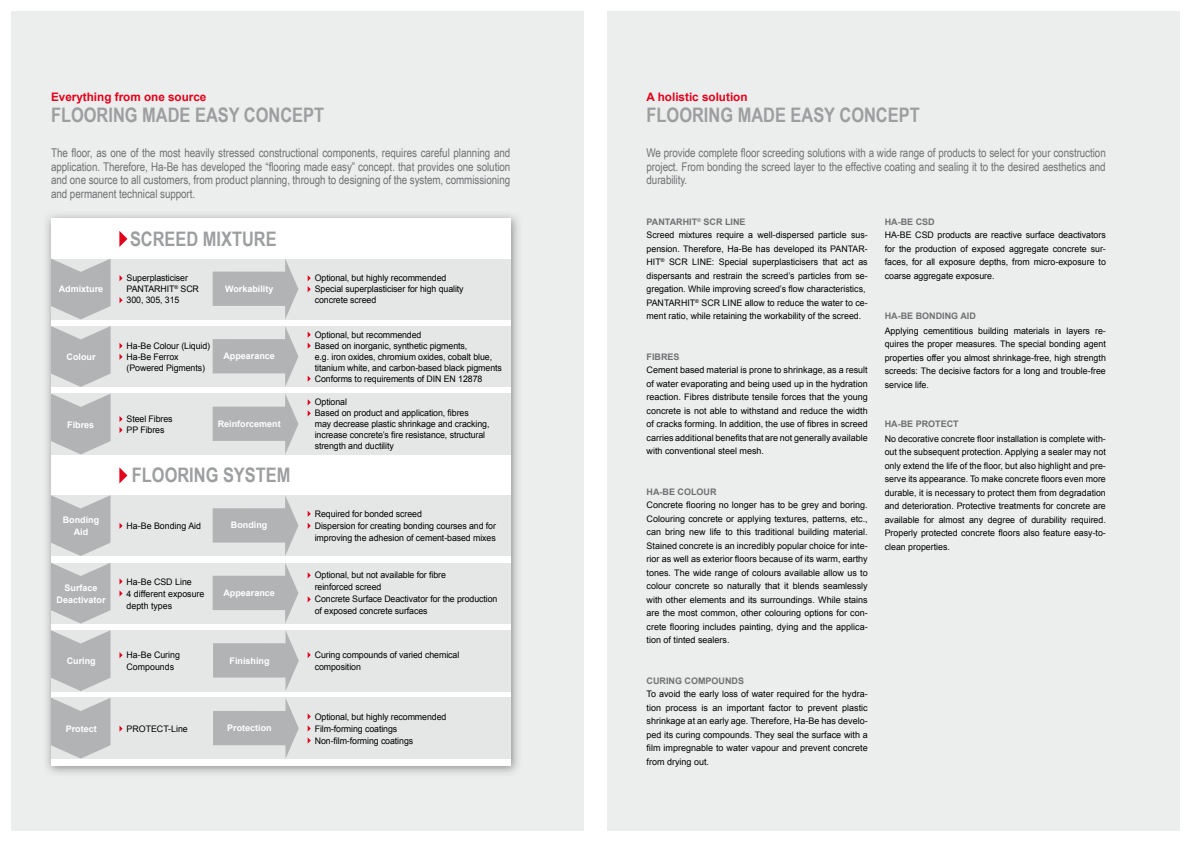
<style>
.page{position:relative;width:1191px;height:842px;background:#fff}
.page>*{position:absolute;margin:0;border:0;box-sizing:border-box;transform-origin:0 0}
.t1{font:700 20px "Arial Narrow";color:#9c9e9f}
.t2{font:12px/13.5px "Arial Narrow";letter-spacing:-.005em;color:#707172;text-align:justify}
.t3{font:700 11.7px "Arial";color:#e2001a}
.t4{font:9px/13.5px "Arial";letter-spacing:-.01em;color:#000}
.t5{font:700 9px/12px "Arial";color:#fff;text-align:center}
.t6{font:700 9px "Arial";color:#707172}
.s1{font-weight:700;color:#707172}
</style>
<div class="page">
<div style="left:607px;top:11px;width:572px;height:820px;background:#eceded"></div>
<div style="left:11px;top:11px;width:573px;height:820px;background:#eceded"></div>
<img style="left:47px;top:215px;width:471px;height:558px">
<div style="left:51px;top:218px;width:459px;height:547px;background:#fff"></div>
<div style="left:51px;top:495px;width:459px;height:61px;background:#e5e6e6"></div>
<div style="left:51px;top:563px;width:459px;height:61px;background:#e5e6e6"></div>
<div style="left:51px;top:630px;width:459px;height:61px;background:#e5e6e6"></div>
<div style="left:51px;top:698px;width:459px;height:61px;background:#e5e6e6"></div>
<svg style="left:119px;top:523px;width:4px;height:6px"></svg>
<svg style="left:119px;top:578px;width:4px;height:6px"></svg>
<svg style="left:119px;top:590px;width:4px;height:6px"></svg>
<svg style="left:119px;top:652px;width:4px;height:6px"></svg>
<svg style="left:119px;top:725px;width:4px;height:7px"></svg>
<svg style="left:308px;top:511px;width:3px;height:6px"></svg>
<svg style="left:308px;top:523px;width:3px;height:6px"></svg>
<svg style="left:308px;top:572px;width:3px;height:6px"></svg>
<svg style="left:308px;top:596px;width:3px;height:6px"></svg>
<svg style="left:308px;top:652px;width:3px;height:6px"></svg>
<svg style="left:308px;top:714px;width:3px;height:29px"></svg>
<svg style="left:51px;top:495px;width:59px;height:61px"></svg>
<svg style="left:51px;top:563px;width:59px;height:60px"></svg>
<svg style="left:51px;top:630px;width:59px;height:61px"></svg>
<svg style="left:51px;top:698px;width:59px;height:60px"></svg>
<svg style="left:213px;top:496px;width:85px;height:60px"></svg>
<svg style="left:213px;top:563px;width:85px;height:60px"></svg>
<svg style="left:213px;top:631px;width:86px;height:60px"></svg>
<svg style="left:213px;top:698px;width:86px;height:60px"></svg>
<div style="left:51px;top:259px;width:459px;height:60px;background:#e5e6e6"></div>
<div style="left:51px;top:326px;width:459px;height:61px;background:#e5e6e6"></div>
<div style="left:51px;top:394px;width:459px;height:61px;background:#e5e6e6"></div>
<svg style="left:119px;top:275px;width:4px;height:6px"></svg>
<svg style="left:119px;top:297px;width:4px;height:6px"></svg>
<svg style="left:119px;top:343px;width:4px;height:17px"></svg>
<svg style="left:119px;top:416px;width:4px;height:17px"></svg>
<svg style="left:51px;top:259px;width:60px;height:60px"></svg>
<svg style="left:51px;top:326px;width:60px;height:61px"></svg>
<svg style="left:51px;top:394px;width:60px;height:60px"></svg>
<svg style="left:213px;top:259px;width:85px;height:60px"></svg>
<svg style="left:213px;top:327px;width:85px;height:59px"></svg>
<svg style="left:213px;top:394px;width:85px;height:60px"></svg>
<svg style="left:308px;top:275px;width:3px;height:17px"></svg>
<svg style="left:308px;top:332px;width:3px;height:17px"></svg>
<svg style="left:308px;top:376px;width:3px;height:6px"></svg>
<svg style="left:308px;top:399px;width:3px;height:17px"></svg>
<svg style="left:119px;top:231px;width:8px;height:16px"></svg>
<svg style="left:119px;top:467px;width:8px;height:16px"></svg>
<p class="t3" style="left:51px;top:89px;width:157px">Everything from one source</p>
<h1 class="t1" style="left:51px;top:99px;width:275px">FLOORING MADE EASY CONCEPT</h1>
<p class="t2" style="left:51px;top:146px;width:461px">The floor, as one of the most heavily stressed constructional components, requires careful planning and application. Therefore, Ha-Be has developed the “flooring made easy” concept. that provides one solution and one source to all customers, from product planning, through to designing of the system, commissioning and permanent technical support.</p>
<h1 class="t1" style="left:130px;top:223px;width:148px">SCREED MIXTURE</h1>
<p class="t5" style="left:59px;top:283px;width:46px">Admixture</p>
<p class="t5" style="left:66px;top:351px;width:30px">Colour</p>
<p class="t4" style="left:127px;top:273px;width:74px;line-height:11px">Superplasticiser<br>PANTARHIT<sup>®</sup> SCR<br>300, 305, 315</p>
<p class="t4" style="left:127px;top:340px;width:85px;line-height:11px">Ha-Be Colour (Liquid)<br>Ha-Be Ferrox (Powered Pigments)</p>
<p class="t5" style="left:225px;top:283px;width:50px">Workability</p>
<p class="t5" style="left:223px;top:350px;width:53px">Appearance</p>
<p class="t5" style="left:67px;top:419px;width:29px">Fibres</p>
<p class="t4" style="left:127px;top:413px;width:48px;line-height:11px">Steel Fibres<br>PP Fibres</p>
<p class="t5" style="left:218px;top:418px;width:65px">Reinforcement</p>
<p class="t4" style="left:315px;top:273px;width:150px;line-height:11px">Optional, but highly recommended<br>Special superplasticiser for high quality concrete screed</p>
<p class="t4" style="left:315px;top:329px;width:189px;line-height:11px">Optional, but recommended<br>Based on inorganic, synthetic pigments,<br>e.g. iron oxides, chromium oxides, cobalt blue, titanium white, and carbon-based black pigments Conforms to requirements of DIN EN 12878</p>
<p class="t4" style="left:315px;top:397px;width:176px;line-height:11px">Optional<br>Based on product and application, fibres<br>may decrease plastic shrinkage and cracking, increase concrete’s fire resistance, structural strength and ductility</p>
<h1 class="t1" style="left:132px;top:460px;width:160px">FLOORING SYSTEM</h1>
<p class="t5" style="left:63px;top:514px;width:38px">Bonding<br>Aid</p>
<p class="t4" style="left:127px;top:519px;width:76px">Ha-Be Bonding Aid</p>
<p class="t5" style="left:231px;top:520px;width:38px">Bonding</p>
<p class="t5" style="left:56px;top:582px;width:51px">Surface<br>Deactivator</p>
<p class="t4" style="left:127px;top:575px;width:79px;line-height:12px">Ha-Be CSD Line<br>4 different exposure depth types</p>
<p class="t5" style="left:223px;top:587px;width:53px">Appearance</p>
<p class="t5" style="left:67px;top:655px;width:30px">Curing</p>
<p class="t4" style="left:127px;top:649px;width:55px;line-height:12px">Ha-Be Curing<br>Compounds</p>
<p class="t5" style="left:229px;top:655px;width:42px">Finishing</p>
<p class="t4" style="left:315px;top:508px;width:183px;line-height:12px">Required for bonded screed<br>Dispersion for creating bonding courses and for improving the adhesion of cement-based mixes</p>
<p class="t4" style="left:315px;top:569px;width:184px;line-height:12px">Optional, but not available for fibre<br>reinforced screed<br>Concrete Surface Deactivator for the production of exposed concrete surfaces</p>
<p class="t4" style="left:315px;top:649px;width:146px;line-height:12px">Curing compounds of varied chemical composition</p>
<p class="t5" style="left:66px;top:723px;width:33px">Protect</p>
<p class="t4" style="left:127px;top:722px;width:63px">PROTECT-Line</p>
<p class="t5" style="left:227px;top:722px;width:46px">Protection</p>
<p class="t4" style="left:315px;top:710px;width:133px;line-height:12px">Optional, but highly recommended<br>Film-forming coatings<br>Non-film-forming coatings</p>
<p class="t3" style="left:646px;top:89px;width:102px">A holistic solution</p>
<h1 class="t1" style="left:646px;top:99px;width:275px">FLOORING MADE EASY CONCEPT</h1>
<h2 class="t2" style="left:646px;top:146px;width:461px">We provide complete floor screeding solutions with a wide range of products to select for your construction project. From bonding the screed layer to the effective coating and sealing it to the desired aesthetics and durability.</h2>
<p class="t4" style="left:646px;top:215px;width:223px"><span class="s1">PANTARHIT</span><sup>®</sup> <span class="s1">SCR LINE<br></span>Screed mixtures require a well-dispersed particle sus&shy;pension. Therefore, Ha-Be has developed its PANTAR-HIT<sup>®</sup> SCR LINE: Special superplasticisers that act as dispersants and restrain the screed’s particles from se&shy;gregation. While improving screed’s flow characteristics, PANTARHIT<sup>®</sup> SCR LINE allow to reduce the water to ce&shy;ment ratio, while retaining the workability of the screed.</p>
<p class="t6" style="left:646px;top:350px;width:35px">FIBRES</p>
<p class="t4" style="left:646px;top:363px;width:223px;text-align:justify">Cement based material is prone to shrinkage, as a result of water evaporating and being used up in the hydration reaction. Fibres distribute tensile forces that the young concrete is not able to withstand and reduce the width of cracks forming. In addition, the use of fibres in screed carries additional benefits that are not generally available with conventional steel mesh.</p>
<p class="t6" style="left:646px;top:485px;width:71px">HA-BE COLOUR</p>
<p class="t4" style="left:646px;top:498px;width:223px;text-align:justify">Concrete flooring no longer has to be grey and boring.<br>Colouring concrete or applying textures, patterns, etc., can bring new life to this traditional building material.<br>Stained concrete is an incredibly popular choice for inte&shy;rior as well as exterior floors because of its warm, earthy tones. The wide range of colours available allow us to colour concrete so naturally that it blends seamlessly with other elements and its surroundings. While stains are the most common, other colouring options for con&shy;crete flooring includes painting, dying and the applica&shy;tion of tinted sealers.</p>
<p class="t6" style="left:646px;top:674px;width:99px">CURING COMPOUNDS</p>
<p class="t4" style="left:646px;top:687px;width:223px;text-align:justify">To avoid the early loss of water required for the hydra&shy;tion process is an important factor to prevent plastic shrinkage at an early age. Therefore, Ha-Be has develo&shy;ped its curing compounds. They seal the surface with a film impregnable to water vapour and prevent concrete from drying out.</p>
<p class="t6" style="left:884px;top:215px;width:51px">HA-BE CSD</p>
<p class="t4" style="left:884px;top:228px;width:223px;text-align:justify">HA-BE CSD products are reactive surface deactivators for the production of exposed aggregate concrete sur&shy;faces, for all exposure depths, from micro-exposure to coarse aggregate exposure.</p>
<p class="t6" style="left:884px;top:310px;width:93px">HA-BE BONDING AID</p>
<p class="t4" style="left:884px;top:324px;width:223px;text-align:justify">Applying cementitious building materials in layers re&shy;quires the proper measures. The special bonding agent properties offer you almost shrinkage-free, high strength screeds: The decisive factors for a long and trouble-free service life.</p>
<p class="t6" style="left:884px;top:418px;width:75px">HA-BE PROTECT</p>
<p class="t4" style="left:884px;top:432px;width:223px;text-align:justify">No decorative concrete floor installation is complete with&shy;out the subsequent protection. Applying a sealer may not only extend the life of the floor, but also highlight and pre&shy;serve its appearance. To make concrete floors even more durable, it is necessary to protect them from degradation and deterioration. Protective treatments for concrete are available for almost any degree of durability required.<br>Properly protected concrete floors also feature easy-to&shy;clean properties.</p>
</div>
